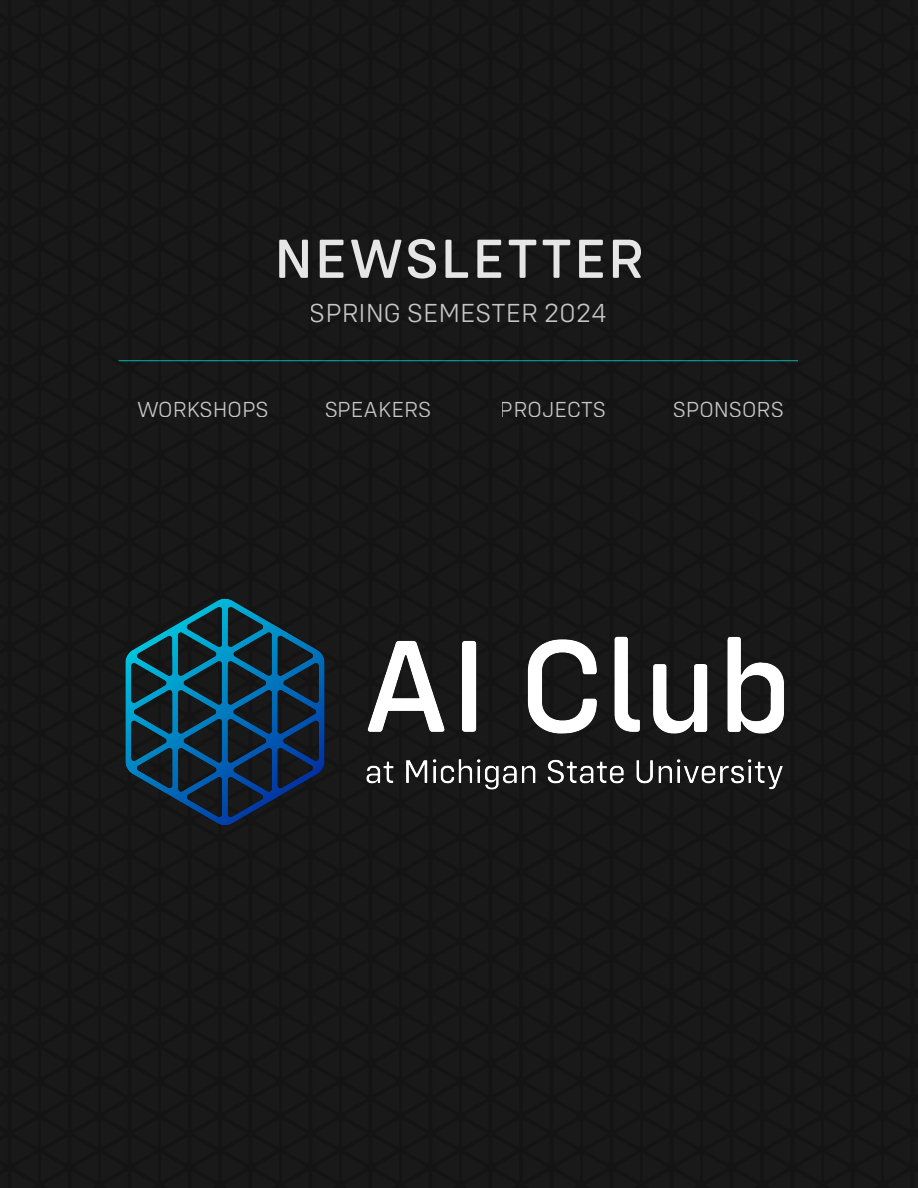
<style>
.page{position:relative;width:918px;height:1188px;background:#191919}
.page>*{position:absolute;margin:0;border:0;box-sizing:border-box;transform-origin:0 0}
.t1{font:500 57px "Config Rounded";letter-spacing:.03em;color:#e6e6e6}
.t2{font:300 27px "Config Rounded";color:#e6e6e6}
.t3{font:300 22.5px "Config Rounded";color:#e6e6e6}
</style>
<div class="page">
<img style="left:125px;top:598px;width:659px;height:228px">
<hr style="left:118px;top:360px;width:680px;height:1px;background:#00fff7">
<p class="t1" style="left:274px;top:225px;width:371px">NEWSLETTER</p>
<p class="t2" style="left:310px;top:298px;width:299px">SPRING SEMESTER 2024</p>
<p class="t3" style="left:136px;top:396px;width:134px">WORKSHOPS</p>
<p class="t3" style="left:324px;top:396px;width:109px">SPEAKERS</p>
<p class="t3" style="left:500px;top:396px;width:108px">PROJECTS</p>
<p class="t3" style="left:673px;top:396px;width:113px">SPONSORS</p>
</div>
